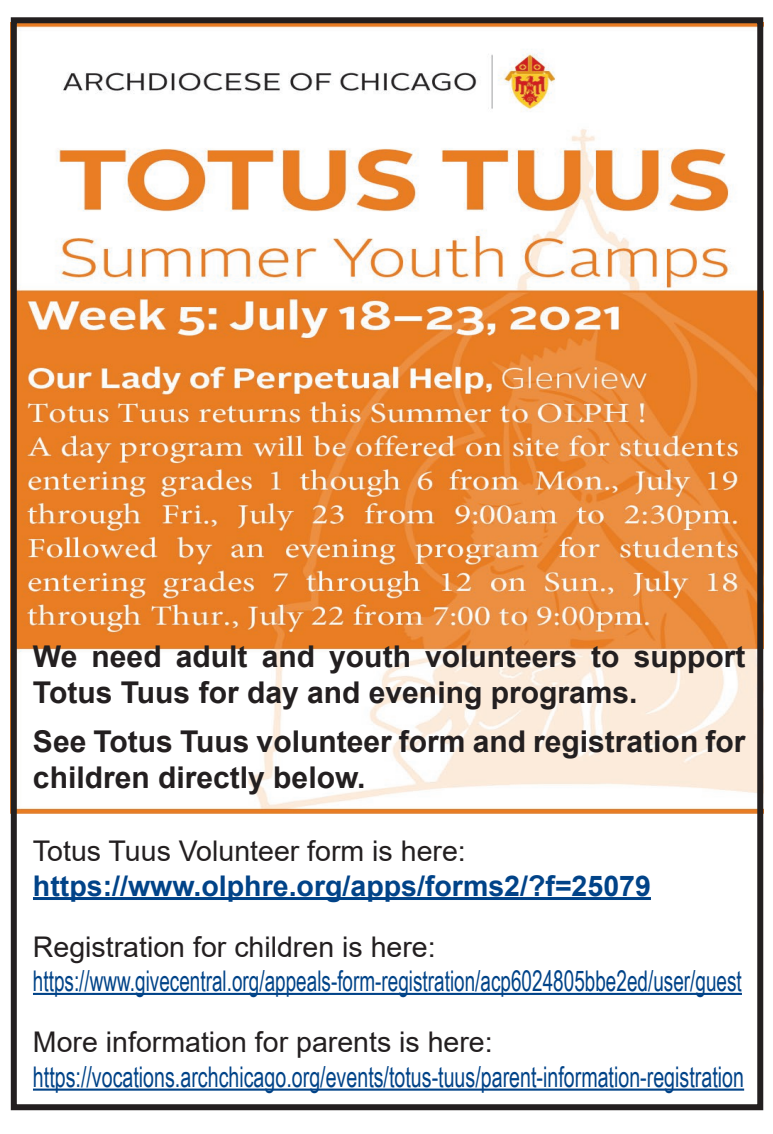
<style>
.page{position:relative;width:773px;height:1134px;background:#fff}
.page>*{position:absolute;margin:0;border:0;box-sizing:border-box;transform-origin:0 0}
.t1{font:700 30px/36px "Arial";color:#231f20}
.t2{font:28.5px "Arial";color:#231f20}
.t3{font:28.5px "Arial Narrow";color:#014388;scale:.84 1}
.t4{font:28.5px "Arial Narrow";color:#014388;scale:.81 1}
.t5{font:700 28.5px "Arial";color:#014388}
</style>
<div class="page">
<img style="left:18px;top:24px;width:737px;height:789px">
<div style="left:11px;top:17px;width:751px;height:1093px;border:6px solid #231f20"></div>
<hr style="left:33px;top:897px;width:617px;height:3px;background:#014388">
<hr style="left:33px;top:993px;width:708px;height:2px;background:#014388">
<hr style="left:33px;top:1089px;width:710px;height:2px;background:#014388">
<p class="t1" style="left:33px;top:638px;width:713px">We need adult and youth volunteers to support<br>Totus Tuus for day and evening programs.</p>
<p class="t1" style="left:33px;top:724px;width:713px">See Totus Tuus volunteer form and registration for children directly below.</p>
<p class="t2" style="left:33px;top:832px;width:434px">Totus Tuus Volunteer form is here:</p>
<p class="t5" style="left:33px;top:865px;width:619px">https://www.olphre.org/apps/forms2/?f=25079</p>
<p class="t2" style="left:33px;top:927px;width:404px">Registration for children is here:</p>
<p class="t4" style="left:33px;top:960px;width:876px">https://www.givecentral.org/appeals-form-registration/acp6024805bbe2ed/user/guest</p>
<p class="t2" style="left:33px;top:1023px;width:461px">More information for parents is here:</p>
<p class="t3" style="left:33px;top:1056px;width:847px">https://vocations.archchicago.org/events/totus-tuus/parent-information-registration</p>
</div>
